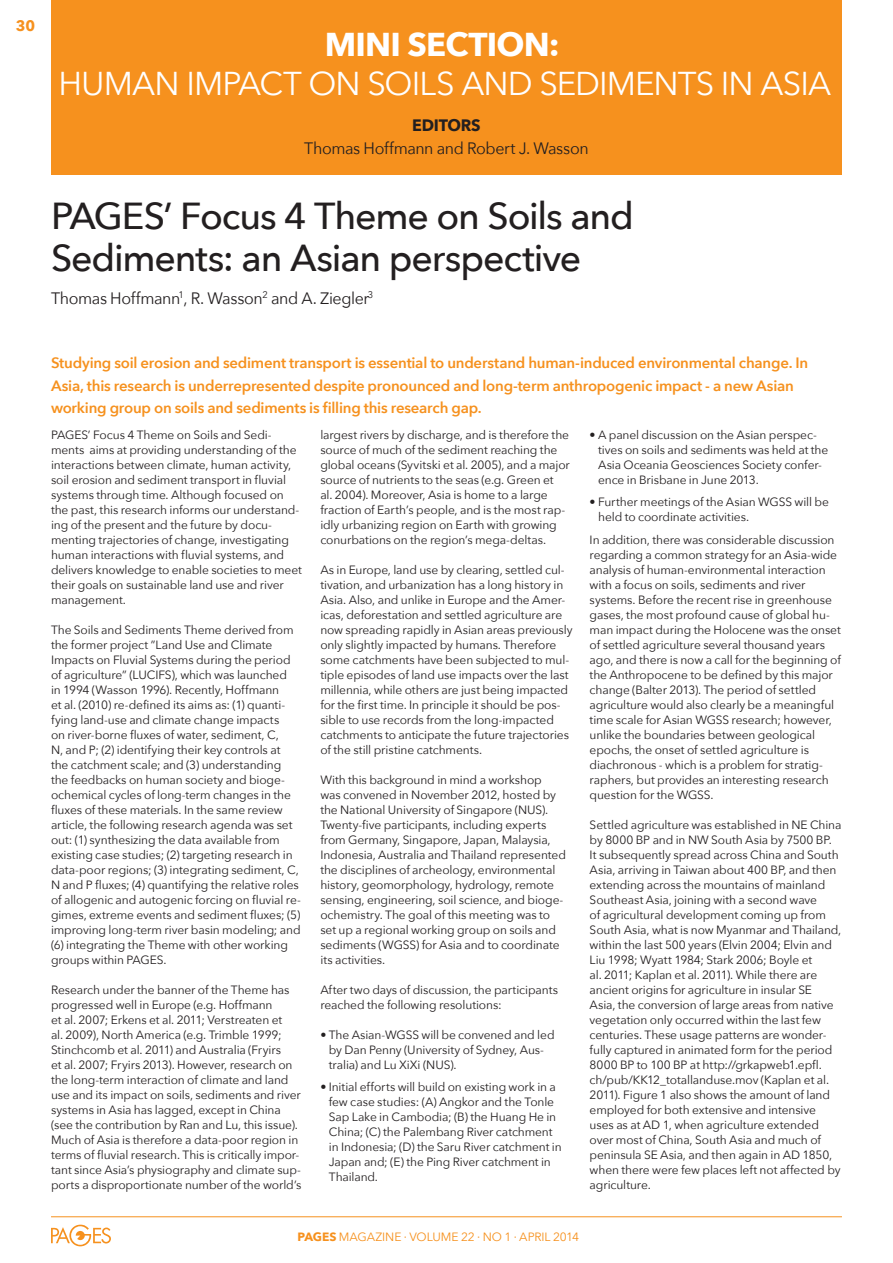
<style>
.page{position:relative;width:893px;height:1263px;background:#fff}
.page>*{position:absolute;margin:0;border:0;box-sizing:border-box;transform-origin:0 0}
.ARTICLE-Title{font:500 37.5px/42px "Avenir Next";letter-spacing:-.03em;color:#231f20}
.SECTION-TitlePage{font:33px "Avenir Next";color:#fff}
.SECTION-TitlePage-2{font:700 33px "Avenir Next";letter-spacing:-.025em;color:#fff}
.ARTICLE-Authors{font:16.5px "Avenir Next";letter-spacing:-.025em;color:#231f20}
.ARTICLE-Authors-2{font:700 16.5px "Avenir Next";letter-spacing:-.02em;color:#231f20}
.ARTICLE-Abstract{font:600 15px/22.5px "Avenir Next";letter-spacing:-.015em;color:#f6911e}
.PAGE_NUMBER{font:700 15px "Avenir Next";color:#f6911e}
._3col-text{font:12px/15px "Avenir Next";letter-spacing:-.01em;color:#231f20}
.t1{font:12px "Avenir Next";letter-spacing:-.005em;color:#f6911e}
.s1{font-weight:700}
</style>
<div class="page">
<hr style="left:51px;top:1216px;width:791px;height:1px;background:#f6911e">
<svg style="left:51px;top:1225px;width:60px;height:21px"></svg>
<div style="left:51px;top:0;width:791px;height:174px;background:#f6911e"></div>
<p class="PAGE_NUMBER" style="left:16px;top:13px;width:21px">30</p>
<p class="SECTION-TitlePage-2" style="left:325px;top:16px;width:237px">MINI SECTION:</p>
<p class="SECTION-TitlePage" style="left:58px;top:56px;width:47px">Human</p>
<p class="SECTION-TitlePage" style="left:186px;top:56px;width:74px">im pact</p>
<p class="SECTION-TitlePage" style="left:308px;top:56px;width:77px">on soils</p>
<p class="SECTION-TitlePage" style="left:461px;top:56px;width:25px">and</p>
<p class="SECTION-TitlePage" style="left:539px;top:56px;width:21px">sediments</p>
<p class="SECTION-TitlePage" style="left:721px;top:56px;width:79px">in Asia</p>
<p class="ARTICLE-Authors-2" style="left:412px;top:111px;width:70px">EDITORS</p>
<p class="ARTICLE-Authors" style="left:304px;top:134px;width:286px">Thomas Hoffmann and Robert J. Wasson</p>
<p class="ARTICLE-Title" style="left:51px;top:194px;width:584px">PAGES’ Focus 4 Theme on Soils and<br>Sediments: an Asian perspective</p>
<p class="ARTICLE-Authors" style="left:51px;top:284px;width:324px">Thomas Hoffmann<sup>1</sup>, R. Wasson<sup>2</sup> and A. Ziegler<sup>3</sup></p>
<p class="ARTICLE-Abstract" style="left:51px;top:351px;width:759px">Studying soil erosion and sediment transport is essential to understand human-induced environmental change. In<br>Asia, this research is underrepresented despite pronounced and long-term anthropogenic impact - a new Asian working group on soils and sediments is filling this research gap.</p>
<p class="_3col-text" style="left:51px;top:427px;width:252px">PAGES’ Focus 4 Theme on Soils and Sedi&shy;ments aims at providing understanding of the interactions between climate, human activity, soil erosion and sediment transport in fluvial systems through time. Although focused on the past, this research informs our understand&shy;ing of the present and the future by docu&shy;menting trajectories of change, investigating human interactions with fluvial systems, and delivers knowledge to enable societies to meet their goals on sustainable land use and river management.</p>
<p class="_3col-text" style="left:51px;top:622px;width:251px">The Soils and Sediments Theme derived from the former project ”Land Use and Climate Impacts on Fluvial Systems during the period of agriculture” (LUCIFS), which was launched<br>in 1994 (Wasson 1996). Recently, Hoffmann<br>et al. (2010) re-defined its aims as: (1) quanti&shy;fying land-use and climate change impacts<br>on river-borne fluxes of water, sediment, C,<br>N, and P; (2) identifying their key controls at the catchment scale; and (3) understanding the feedbacks on human society and bioge&shy;ochemical cycles of long-term changes in the fluxes of these materials. In the same review article, the following research agenda was set out: (1) synthesizing the data available from existing case studies; (2) targeting research in data-poor regions; (3) integrating sediment, C, N and P fluxes; (4) quantifying the relative roles of allogenic and autogenic forcing on fluvial re&shy;gimes, extreme events and sediment fluxes; (5) improving long-term river basin modeling; and (6) integrating the Theme with other working groups within PAGES.</p>
<p class="_3col-text" style="left:51px;top:982px;width:252px">Research under the banner of the Theme has progressed well in Europe (e.g. Hoffmann<br>et al. 2007; Erkens et al. 2011; Verstreaten et<br>al. 2009), North America (e.g. Trimble 1999; Stinchcomb et al. 2011) and Australia (Fryirs<br>et al. 2007; Fryirs 2013). However, research on the long-term interaction of climate and land use and its impact on soils, sediments and river systems in Asia has lagged, except in China (see the contribution by Ran and Lu, this issue).<br>Much of Asia is therefore a data-poor region in terms of fluvial research. This is critically impor&shy;tant since Asia’s physiography and climate sup&shy;ports a disproportionate number of the world’s</p>
<p class="_3col-text" style="left:320px;top:427px;width:251px">largest rivers by discharge, and is therefore the source of much of the sediment reaching the global oceans (Syvitski et al. 2005), and a major source of nutrients to the seas (e.g. Green et<br>al. 2004). Moreover, Asia is home to a large fraction of Earth’s people, and is the most rap&shy;idly urbanizing region on Earth with growing conurbations on the region’s mega-deltas.</p>
<p class="_3col-text" style="left:320px;top:562px;width:254px">As in Europe, land use by clearing, settled cul&shy;tivation, and urbanization has a long history in Asia. Also, and unlike in Europe and the Amer&shy;icas, deforestation and settled agriculture are now spreading rapidly in Asian areas previously only slightly impacted by humans. Therefore some catchments have been subjected to mul&shy;tiple episodes of land use impacts over the last millennia, while others are just being impacted for the first time. In principle it should be pos&shy;sible to use records from the long-impacted catchments to anticipate the future trajectories of the still pristine catchments.</p>
<p class="_3col-text" style="left:320px;top:772px;width:247px">With this background in mind a workshop<br>was convened in November 2012, hosted by the National University of Singapore (NUS).<br>Twenty-five participants, including experts from Germany, Singapore, Japan, Malaysia, Indonesia, Australia and Thailand represented the disciplines of archeology, environmental history, geomorphology, hydrology, remote sensing, engineering, soil science, and bioge&shy;ochemistry. The goal of this meeting was to set up a regional working group on soils and sediments (WGSS) for Asia and to coordinate its activities.</p>
<p class="_3col-text" style="left:320px;top:982px;width:239px">After two days of discussion, the participants reached the following resolutions:</p>
<p class="_3col-text" style="left:329px;top:1027px;width:227px;text-indent:-9px">• The Asian-WGSS will be convened and led by Dan Penny (University of Sydney, Aus&shy;tralia) and Lu XiXi (NUS).</p>
<p class="_3col-text" style="left:329px;top:1079px;width:234px;text-indent:-9px">• Initial efforts will build on existing work in a few case studies: (A) Angkor and the Tonle Sap Lake in Cambodia; (B) the Huang He in China; (C) the Palembang River catchment in Indonesia; (D) the Saru River catchment in Japan and; (E) the Ping River catchment in Thailand.</p>
<p class="_3col-text" style="left:598px;top:427px;width:232px;text-indent:-9px">• A panel discussion on the Asian perspec&shy;tives on soils and sediments was held at the Asia Oceania Geosciences Society confer&shy;ence in Brisbane in June 2013.</p>
<p class="_3col-text" style="left:598px;top:494px;width:232px;text-indent:-9px">• Further meetings of the Asian WGSS will be held to coordinate activities.</p>
<p class="_3col-text" style="left:590px;top:532px;width:253px">In addition, there was considerable discussion regarding a common strategy for an Asia-wide analysis of human-environmental interaction with a focus on soils, sediments and river systems. Before the recent rise in greenhouse gases, the most profound cause of global hu&shy;man impact during the Holocene was the onset of settled agriculture several thousand years ago, and there is now a call for the beginning of the Anthropocene to be defined by this major change (Balter 2013). The period of settled agriculture would also clearly be a meaningful time scale for Asian WGSS research; however, unlike the boundaries between geological epochs, the onset of settled agriculture is diachronous - which is a problem for stratig&shy;raphers, but provides an interesting research question for the WGSS.</p>
<p class="_3col-text" style="left:590px;top:817px;width:253px">Settled agriculture was established in NE China by 8000 BP and in NW South Asia by 7500 BP.<br>It subsequently spread across China and South Asia, arriving in Taiwan about 400 BP, and then extending across the mountains of mainland Southeast Asia, joining with a second wave<br>of agricultural development coming up from South Asia, what is now Myanmar and Thailand, within the last 500 years (Elvin 2004; Elvin and Liu 1998; Wyatt 1984; Stark 2006; Boyle et<br>al. 2011; Kaplan et al. 2011). While there are ancient origins for agriculture in insular SE<br>Asia, the conversion of large areas from native vegetation only occurred within the last few centuries. These usage patterns are wonder&shy;fully captured in animated form for the period 8000 BP to 100 BP at http://grkapweb1.epfl. ch/pub/KK12_totallanduse.mov (Kaplan et al.<br>2011). Figure 1 also shows the amount of land employed for both extensive and intensive uses as at AD 1, when agriculture extended over most of China, South Asia and much of peninsula SE Asia, and then again in AD 1850, when there were few places left not affected by agriculture.</p>
<p class="t1" style="left:297px;top:1227px;width:283px"><span class="s1">PAGES</span> MAGAZINE ∙ VOLUME 22 ∙ NO 1 ∙ April 2014</p>
</div>
